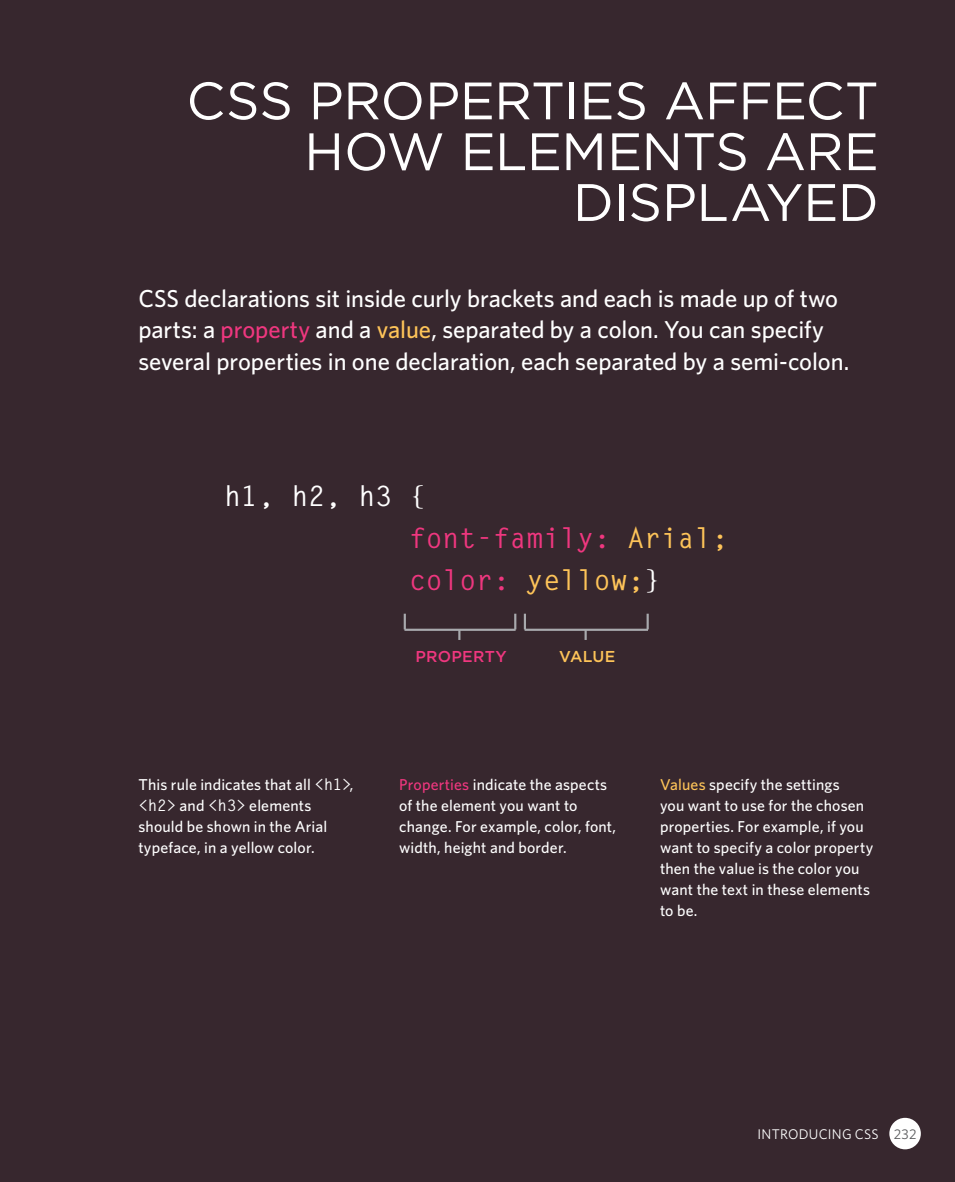
<style>
.page{position:relative;width:955px;height:1182px;background:#fff}
.page>*{position:absolute;margin:0;border:0;box-sizing:border-box;transform-origin:0 0}
.t1{font:52.5px/50.8px "Gotham";letter-spacing:-.015em;color:#fff;text-align:right}
.t2{font:700 28px/42px "Letter Gothic Std";color:#ef377f}
.t3{font:500 24.5px/31.5px "Whitney HTF";letter-spacing:-.005em;color:#fff}
.t4{font:500 15.75px/21px "Whitney HTF";letter-spacing:.01em;color:#fff}
.t5{font:500 15.75px "Gotham";letter-spacing:.015em;color:#ef377f}
.t6{font:500 15.75px "Gotham";letter-spacing:.005em;color:#fec459}
.t7{font:14px "Whitney HTF";letter-spacing:.015em;color:#fff}
.s1{color:#ef377f}
.s2{color:#fec459}
.s3{color:#fff}
.s4{font-family:"Letter Gothic Std";font-weight:700}
.s5{color:#57585a}
</style>
<div class="page">
<div style="left:0;top:0;width:955px;height:1181px;background:#37272e"></div>
<div style="left:889px;top:1117px;width:32px;height:32px;background:#fff;border-radius:50%"></div>
<svg style="left:458px;top:630px;width:2px;height:10px"></svg>
<hr style="left:404px;top:628px;width:111px;height:2px;background:#a8a9ad">
<svg style="left:404px;top:613px;width:2px;height:15px"></svg>
<svg style="left:514px;top:613px;width:2px;height:16px"></svg>
<svg style="left:584px;top:630px;width:3px;height:10px"></svg>
<hr style="left:524px;top:628px;width:124px;height:2px;background:#a8a9ad">
<svg style="left:524px;top:613px;width:2px;height:15px"></svg>
<hr style="left:646px;top:613px;width:3px;height:16px;background:#a8a9ad">
<p class="t1" style="left:186px;top:74px;width:694px">CSS PROPERTI ES AFFECT<br>HOW ELEM ENTS ARE<br>DIS PLAYED</p>
<p class="t3" style="left:138px;top:281px;width:712px">CSS declarations sit inside curly brackets and each is made up of two parts: a <span class="s1">property</span> and a <span class="s2">value</span>, separated by a colon. You can specify several properties in one declaration, each separated by a semi-colon.</p>
<p class="t2" style="left:409px;top:475px;width:321px;text-indent:-185px"><span class="s3">h1, h2, h3 {<br></span>font-family: <span class="s2">Arial; </span>color: <span class="s2">yellow;</span><span class="s3">}</span></p>
<p class="t5" style="left:415px;top:647px;width:93px">PROPERTY</p>
<p class="t6" style="left:559px;top:647px;width:58px">VALUE</p>
<p class="t4" style="left:138px;top:773px;width:217px">This rule indicates that all <span class="s4">&lt;h1&gt;</span>, <span class="s4">&lt;h2&gt;</span> and <span class="s4">&lt;h3&gt;</span> elements should be shown in the Arial typeface, in a yellow color.</p>
<p class="t4" style="left:399px;top:773px;width:218px"><span class="s1">Properties</span> indicate the aspects of the element you want to change. For example, color, font, width, height and border.</p>
<p class="t4" style="left:660px;top:773px;width:215px"><span class="s2">Values</span> specify the settings<br>you want to use for the chosen properties. For example, if you want to specify a color property then the value is the color you want the text in these elements to be.</p>
<p class="t7" style="left:757px;top:1125px;width:160px">INTRODUCING CSS <span class="s5">232</span></p>
</div>
